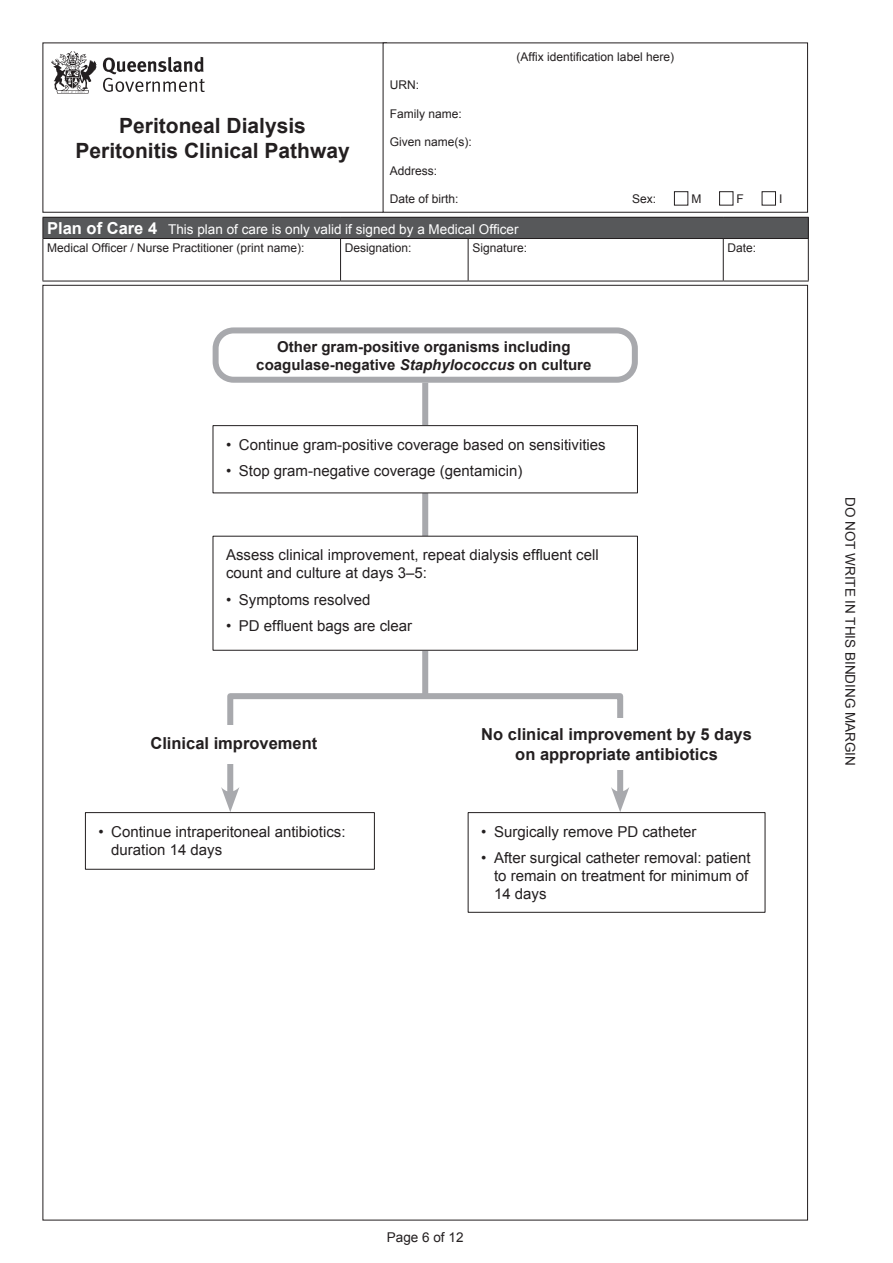
<style>
.page{position:relative;width:893px;height:1263px;background:#fff}
.page>*{position:absolute;margin:0;border:0;box-sizing:border-box;transform-origin:0 0}
.t1{font:700 21px/25.2px "Arial";color:#231f20;text-align:center}
.t2{font:700 16.5px/19.8px "Arial";color:#231f20;text-align:center}
.t3{font:15px/18px "Arial";color:#231f20}
.t4{font:700 15px/18px "Arial";color:#231f20;text-align:center}
.t5{font:13.5px "Arial";color:#fff}
.t6{font:13.5px "Arial";color:#231f20}
.t7{font:12px "Arial";color:#231f20}
.s1{font-weight:700;font-size:16.5px}
.s2{font-style:italic}
</style>
<div class="page">
<div style="left:43px;top:217px;width:765px;height:21px;background:#57585a"></div>
<hr style="left:43px;top:217px;width:298px;height:1px;background:#231f20">
<svg style="left:43px;top:218px;width:1px;height:20px"></svg>
<hr style="left:341px;top:217px;width:127px;height:1px;background:#231f20">
<hr style="left:468px;top:217px;width:255px;height:1px;background:#231f20">
<hr style="left:723px;top:217px;width:86px;height:1px;background:#231f20">
<svg style="left:808px;top:218px;width:1px;height:20px"></svg>
<hr style="left:43px;top:238px;width:1px;height:43px;background:#231f20">
<hr style="left:808px;top:238px;width:1px;height:43px;background:#231f20">
<hr style="left:43px;top:281px;width:298px;height:1px;background:#231f20">
<hr style="left:341px;top:281px;width:127px;height:1px;background:#231f20">
<hr style="left:468px;top:281px;width:255px;height:1px;background:#231f20">
<hr style="left:723px;top:281px;width:86px;height:1px;background:#231f20">
<hr style="left:43px;top:238px;width:298px;height:1px;background:#231f20">
<hr style="left:341px;top:238px;width:127px;height:1px;background:#231f20">
<hr style="left:340px;top:239px;width:1px;height:42px;background:#231f20">
<hr style="left:468px;top:238px;width:255px;height:1px;background:#231f20">
<hr style="left:468px;top:239px;width:1px;height:42px;background:#231f20">
<hr style="left:723px;top:238px;width:85px;height:1px;background:#231f20">
<hr style="left:723px;top:239px;width:1px;height:42px;background:#231f20">
<div style="left:213px;top:327px;width:425px;height:56px;border:6px solid #a8a9ad;border-radius:18px"></div>
<div style="left:85px;top:812px;width:290px;height:58px;border:1px solid #231f20"></div>
<div style="left:468px;top:812px;width:297px;height:101px;border:1px solid #231f20"></div>
<div style="left:422px;top:383px;width:6px;height:314px;background:#a8a9ad"></div>
<div style="left:213px;top:426px;width:424px;height:67px;background:#fff"></div>
<div style="left:213px;top:425px;width:425px;height:68px;border:1px solid #231f20"></div>
<div style="left:213px;top:536px;width:424px;height:114px;background:#fff"></div>
<div style="left:213px;top:536px;width:425px;height:115px;border:1px solid #231f20"></div>
<div style="left:227px;top:693px;width:396px;height:107px;border:6px solid #a8a9ad"></div>
<svg style="left:221px;top:787px;width:18px;height:25px"></svg>
<svg style="left:611px;top:787px;width:18px;height:25px"></svg>
<div style="left:85px;top:725px;width:298px;height:38px;background:#fff"></div>
<div style="left:468px;top:719px;width:297px;height:51px;background:#fff"></div>
<div style="left:43px;top:43px;width:344px;height:170px;border:1px solid #231f20"></div>
<div style="left:383px;top:43px;width:424px;height:169px;background:#fff"></div>
<div style="left:674px;top:191px;width:14px;height:14px;border:1px solid #231f20"></div>
<div style="left:719px;top:191px;width:14px;height:14px;border:1px solid #231f20"></div>
<div style="left:762px;top:191px;width:14px;height:14px;border:1px solid #231f20"></div>
<div style="left:383px;top:43px;width:425px;height:170px;border:1px solid #231f20"></div>
<svg style="left:103px;top:57px;width:102px;height:35px"></svg>
<svg style="left:51px;top:51px;width:46px;height:43px"></svg>
<h1 class="t1" style="left:75px;top:114px;width:276px">Peritoneal Dialysis<br>Peritonitis Clinical Pathway</h1>
<p class="t7" style="left:517px;top:49px;width:159px">(Affix identification label here)</p>
<p class="t7" style="left:390px;top:77px;width:31px">URN:</p>
<p class="t7" style="left:390px;top:106px;width:74px">Family name:</p>
<p class="t7" style="left:390px;top:134px;width:84px">Given name(s):</p>
<p class="t7" style="left:390px;top:163px;width:49px">Address:</p>
<p class="t7" style="left:390px;top:191px;width:70px">Date of birth:</p>
<p class="t7" style="left:632px;top:191px;width:26px">Sex:</p>
<p class="t7" style="left:691px;top:191px;width:11px">M</p>
<p class="t7" style="left:736px;top:191px;width:9px">F</p>
<p class="t7" style="left:779px;top:191px;width:5px">I</p>
<p class="t5" style="left:47px;top:220px;width:473px"><span class="s1">Plan of Care 4</span> This plan of care is only valid if signed by a Medical Officer</p>
<p class="t7" style="left:47px;top:239px;width:259px">Medical Officer / Nurse Practitioner (print name):</p>
<p class="t7" style="left:345px;top:239px;width:68px">Designation:</p>
<p class="t7" style="left:472px;top:239px;width:56px">Signature:</p>
<p class="t7" style="left:727px;top:239px;width:30px">Date:</p>
<p class="t4" style="left:256px;top:338px;width:337px">Other gram-positive organisms including coagulase-negative <span class="s2">Staphylococcus</span> on culture</p>
<p class="t3" style="left:226px;top:436px;width:381px">• Continue gram-positive coverage based on sensitivities</p>
<p class="t3" style="left:226px;top:462px;width:298px">• Stop gram-negative coverage (gentamicin)</p>
<p class="t3" style="left:226px;top:546px;width:374px">Assess clinical improvement, repeat dialysis effluent cell count and culture at days 3–5:</p>
<p class="t3" style="left:226px;top:591px;width:146px">• Symptoms resolved</p>
<p class="t3" style="left:226px;top:617px;width:188px">• PD effluent bags are clear</p>
<p class="t2" style="left:150px;top:734px;width:168px">Clinical improvement</p>
<p class="t2" style="left:481px;top:725px;width:272px">No clinical improvement by 5 days on appropriate antibiotics</p>
<p class="t3" style="left:111px;top:823px;width:236px;text-indent:-13px">• Continue intraperitoneal antibiotics: duration 14 days</p>
<p class="t3" style="left:481px;top:822px;width:217px">• Surgically remove PD catheter</p>
<p class="t3" style="left:494px;top:849px;width:258px;text-indent:-13px">• After surgical catheter removal: patient to remain on treatment for minimum of<br>14 days</p>
<p class="t6" style="left:859px;top:497px;width:270px;rotate:90deg">DO NOT WRITE IN THIS BINDING MARGIN</p>
<p class="t6" style="left:387px;top:1229px;width:78px">Page 6 of 12</p>
</div>
